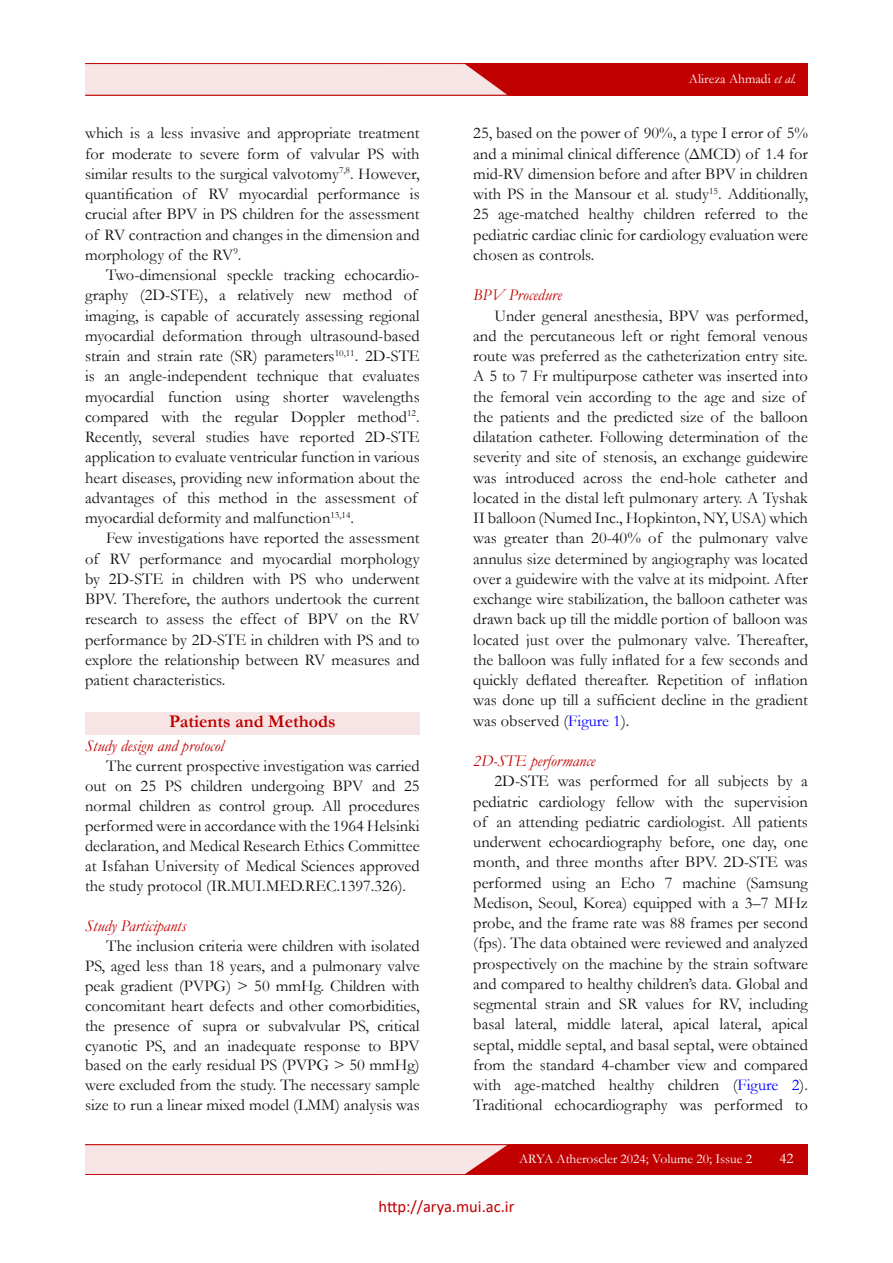
<style>
.page{position:relative;width:893px;height:1263px;background:#fff}
.page>*{position:absolute;margin:0;border:0;box-sizing:border-box;transform-origin:0 0}
.t1{font:700 18px "Garamond";color:#c00000}
.t2{font:16.5px/20.2px "Garamond";color:#111;text-align:justify}
.t3{font:italic 16.5px "Garamond";color:#c00000}
.t4{font:16.5px "Calibri";color:#c00000}
.t5{font:15px "Garamond";color:#fff}
.t6{font:13.5px "Garamond";color:#fff}
.s1{font-style:italic}
.s2{color:#00f}
</style>
<div class="page">
<img style="left:85px;top:1144px;width:723px;height:30px">
<img style="left:85px;top:64px;width:723px;height:31px">
<div style="left:85px;top:712px;width:335px;height:23px;background:#f7e4e4"></div>
<p class="t2" style="left:85px;top:123px;width:336px">which is a less invasive and appropriate treatment for moderate to severe form of valvular PS with similar results to the surgical valvotomy<sup>7,8</sup>. However, quantification of RV myocardial performance is crucial after BPV in PS children for the assessment of RV contraction and changes in the dimension and morphology of the RV<sup>9</sup>.</p>
<p class="t2" style="left:85px;top:264px;width:336px;text-align:left;text-indent:21px">Two-dimensional speckle tracking echocardio&shy;graphy (2D-STE), a relatively new method of imaging, is capable of accurately assessing regional myocardial deformation through ultrasound-based strain and strain rate (SR) parameters<sup>10,11</sup>. 2D-STE is an angle-independent technique that evaluates myocardial function using shorter wavelengths compared with the regular Doppler method<sup>12</sup>.<br>Recently, several studies have reported 2D-STE application to evaluate ventricular function in various heart diseases, providing new information about the advantages of this method in the assessment of myocardial deformity and malfunction<sup>13,14</sup>.</p>
<p class="t2" style="left:85px;top:528px;width:336px;text-indent:21px">Few investigations have reported the assessment of RV performance and myocardial morphology by 2D-STE in children with PS who underwent BPV. Therefore, the authors undertook the current research to assess the effect of BPV on the RV performance by 2D-STE in children with PS and to explore the relationship between RV measures and patient characteristics.</p>
<p class="t1" style="left:169px;top:709px;width:168px">Patients and Methods</p>
<p class="t3" style="left:85px;top:735px;width:140px">Study design and protocol</p>
<p class="t2" style="left:85px;top:756px;width:336px;text-indent:21px">The current prospective investigation was carried out on 25 PS children undergoing BPV and 25 normal children as control group. All procedures performed were in accordance with the 1964 Helsinki declaration, and Medical Research Ethics Committee at Isfahan University of Medical Sciences approved the study protocol (IR.MUI.MED.REC.1397.326).</p>
<p class="t3" style="left:85px;top:914px;width:103px">Study Participants</p>
<p class="t2" style="left:85px;top:935px;width:336px;text-indent:21px">The inclusion criteria were children with isolated PS, aged less than 18 years, and a pulmonary valve peak gradient (PVPG) &gt; 50 mmHg. Children with concomitant heart defects and other comorbidities, the presence of supra or subvalvular PS, critical cyanotic PS, and an inadequate response to BPV based on the early residual PS (PVPG &gt; 50 mmHg) were excluded from the study. The necessary sample size to run a linear mixed model (LMM) analysis was</p>
<p class="t6" style="left:689px;top:70px;width:109px">Alireza Ahmadi <span class="s1">et al.</span></p>
<p class="t2" style="left:473px;top:123px;width:336px">25, based on the power of 90%, a type I error of 5% and a minimal clinical difference (ΔMCD) of 1.4 for mid-RV dimension before and after BPV in children with PS in the Mansour et al. study<sup>15</sup>. Additionally, 25 age-matched healthy children referred to the pediatric cardiac clinic for cardiology evaluation were chosen as controls.</p>
<p class="t3" style="left:473px;top:284px;width:90px">BPV Procedure</p>
<p class="t2" style="left:473px;top:305px;width:336px;text-align:left;text-indent:21px">Under general anesthesia, BPV was performed, and the percutaneous left or right femoral venous route was preferred as the catheterization entry site.<br>A 5 to 7 Fr multipurpose catheter was inserted into the femoral vein according to the age and size of the patients and the predicted size of the balloon dilatation catheter. Following determination of the severity and site of stenosis, an exchange guidewire was introduced across the end-hole catheter and located in the distal left pulmonary artery. A Tyshak II balloon (Numed Inc., Hopkinton, NY, USA) which was greater than 20-40% of the pulmonary valve annulus size determined by angiography was located over a guidewire with the valve at its midpoint. After exchange wire stabilization, the balloon catheter was drawn back up till the middle portion of balloon was located just over the pulmonary valve. Thereafter, the balloon was fully inflated for a few seconds and quickly deflated thereafter. Repetition of inflation was done up till a sufficient decline in the gradient was observed (<span class="s2">Figure 1</span>).</p>
<p class="t3" style="left:473px;top:750px;width:124px">2D-STE performance</p>
<p class="t2" style="left:473px;top:771px;width:336px;text-indent:21px">2D-STE was performed for all subjects by a pediatric cardiology fellow with the supervision of an attending pediatric cardiologist. All patients underwent echocardiography before, one day, one month, and three months after BPV. 2D-STE was performed using an Echo 7 machine (Samsung Medison, Seoul, Korea) equipped with a 3–7 MHz probe, and the frame rate was 88 frames per second (fps). The data obtained were reviewed and analyzed prospectively on the machine by the strain software and compared to healthy children’s data. Global and segmental strain and SR values for RV, including basal lateral, middle lateral, apical lateral, apical septal, middle septal, and basal septal, were obtained from the standard 4-chamber view and compared with age-matched healthy children (<span class="s2">Figure 2</span>).<br>Traditional echocardiography was performed to</p>
<p class="t6" style="left:519px;top:1150px;width:234px">ARYA Atheroscler 2024; Volume 20; Issue 2</p>
<p class="t5" style="left:779px;top:1148px;width:16px">42</p>
<p class="t4" style="left:379px;top:1195px;width:137px">http://arya.mui.ac.ir</p>
</div>
